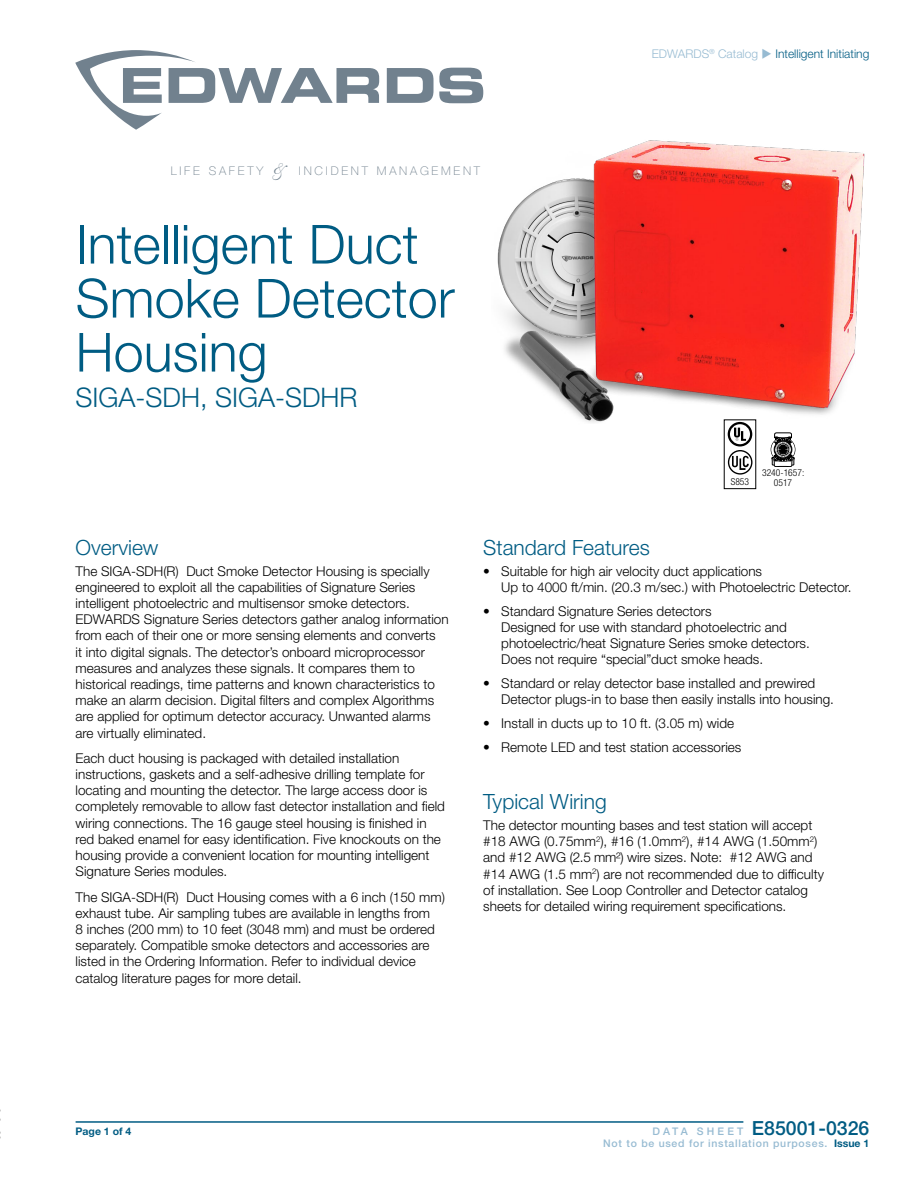
<style>
.page{position:relative;width:918px;height:1188px;background:#fff}
.page>*{position:absolute;margin:0;border:0;box-sizing:border-box;transform-origin:0 0}
.t1{font:300 54px/54px "Helvetica Neue LT Std";color:#005c83}
.t2{font:300 27px "Helvetica Neue LT Std";color:#005c83}
.t3{font:300 21px "Helvetica Neue LT Std";color:#005c83}
.t4{font:500 19.5px "Helvetica Neue LT Std";color:#005c83}
.t5{font:300 13.5px/16.2px "Helvetica Neue LT Std";color:#000}
.t6{font:300 12px "Helvetica Neue LT Std";color:#005c83}
.t7{font:100 12px "Helvetica Neue LT Std";letter-spacing:.23em;color:#71818e}
.t8{font:500 10.5px "Helvetica Neue LT Std";letter-spacing:.07em;color:#97bbd2}
.t9{font:700 10.5px "Helvetica Neue LT Std";color:#005c83}
.t10{font:300 condensed 9.6px "Helvetica Neue LT Std";color:#000}
.s1{font-family:"Shelley Volante BT";font-weight:400;font-size:19.5px}
.s2{color:#97bbd2}
.s3{font-size:10.5px;color:#97bbd2}
.s4{font-weight:700;color:#005c83}
</style>
<div class="page">
<hr style="left:76px;top:1121px;width:667px;height:2px;background:#005c83">
<svg style="left:75px;top:50px;width:408px;height:80px"></svg>
<img style="left:497px;top:140px;width:368px;height:288px">
<svg style="left:772px;top:433px;width:23px;height:34px"></svg>
<div style="left:774px;top:441px;width:18px;height:18px;border:1px solid #000;border-radius:50%"></div>
<div style="left:775px;top:441px;width:17px;height:17px;border:1px solid #000;border-radius:50%"></div>
<svg style="left:728px;top:422px;width:24px;height:53px"></svg>
<p class="t7" style="left:171px;top:164px;width:311px">LIFE SAFETY <span class="s1">&amp;</span> INCIDENT MANAGEMENT</p>
<h1 class="t1" style="left:76px;top:216px;width:381px">Intelligent Duct<br>Smoke Detector<br>Housing</h1>
<h2 class="t2" style="left:76px;top:381px;width:284px">SIGA-SDH, SIGA-SDHR</h2>
<p class="t6" style="left:652px;top:47px;width:219px"><span class="s2">EDWARDS</span><sup>®</sup> <span class="s2">Catalog</span> <span class="s2">◆</span> Intelligent Initiating</p>
<p class="t10" style="left:762px;top:468px;width:44px">3240-1657:</p>
<p class="t10" style="left:731px;top:476px;width:20px">S853</p>
<p class="t10" style="left:774px;top:477px;width:20px">0517</p>
<h3 class="t3" style="left:76px;top:535px;width:84px">Overview</h3>
<p class="t5" style="left:76px;top:563px;width:375px">The SIGA-SDH(R) Duct Smoke Detector Housing is specially engineered to exploit all the capabilities of Signature Series intelligent photoelectric and multisensor smoke detectors.<br>EDWARDS Signature Series detectors gather analog information from each of their one or more sensing elements and converts<br>it into digital signals. The detector’s onboard microprocessor measures and analyzes these signals. It compares them to historical readings, time patterns and known characteristics to make an alarm decision. Digital filters and complex Algorithms are applied for optimum detector accuracy. Unwanted alarms are virtually eliminated.</p>
<p class="t5" style="left:76px;top:750px;width:371px">Each duct housing is packaged with detailed installation instructions, gaskets and a self-adhesive drilling template for locating and mounting the detector. The large access door is completely removable to allow fast detector installation and field wiring connections. The 16 gauge steel housing is finished in red baked enamel for easy identification. Five knockouts on the housing provide a convenient location for mounting intelligent Signature Series modules.</p>
<p class="t5" style="left:76px;top:888px;width:371px">The SIGA-SDH(R) Duct Housing comes with a 6 inch (150 mm) exhaust tube. Air sampling tubes are available in lengths from<br>8 inches (200 mm) to 10 feet (3048 mm) and must be ordered separately. Compatible smoke detectors and accessories are listed in the Ordering Information. Refer to individual device catalog literature pages for more detail.</p>
<h3 class="t3" style="left:483px;top:535px;width:168px">Standard Features</h3>
<p class="t5" style="left:501px;top:563px;width:352px;text-indent:-18px">• Suitable for high air velocity duct applications<br>Up to 4000 ft/min. (20.3 m/sec.) with Photoelectric Detector.</p>
<p class="t5" style="left:501px;top:602px;width:310px;text-indent:-18px">• Standard Signature Series detectors<br>Designed for use with standard photoelectric and photoelectric/heat Signature Series smoke detectors.<br>Does not require “special”duct smoke heads.</p>
<p class="t5" style="left:501px;top:675px;width:334px;text-indent:-18px">• Standard or relay detector base installed and prewired<br>Detector plugs-in to base then easily installs into housing.</p>
<p class="t5" style="left:483px;top:715px;width:252px">• Install in ducts up to 10 ft. (3.05 m) wide</p>
<p class="t5" style="left:483px;top:738px;width:260px">• Remote LED and test station accessories</p>
<h3 class="t3" style="left:483px;top:789px;width:125px">Typical Wiring</h3>
<p class="t5" style="left:483px;top:817px;width:342px">The detector mounting bases and test station will accept #18 AWG (0.75mm<sup>2</sup>), #16 (1.0mm<sup>2</sup>), #14 AWG (1.50mm<sup>2</sup>) and #12 AWG (2.5 mm²) wire sizes. Note: #12 AWG and #14 AWG (1.5 mm<sup>2</sup>) are not recommended due to difficulty of installation. See Loop Controller and Detector catalog sheets for detailed wiring requirement specifications.</p>
<p class="t9" style="left:76px;top:1124px;width:57px">Page 1 of 4</p>
<h3 class="t4" style="left:652px;top:1116px;width:219px"><span class="s3">D A T A S H E E T</span> E85001-0326</h3>
<p class="t8" style="left:603px;top:1137px;width:268px">Not to be used for installation purposes. <span class="s4">Issue 1</span></p>
</div>
